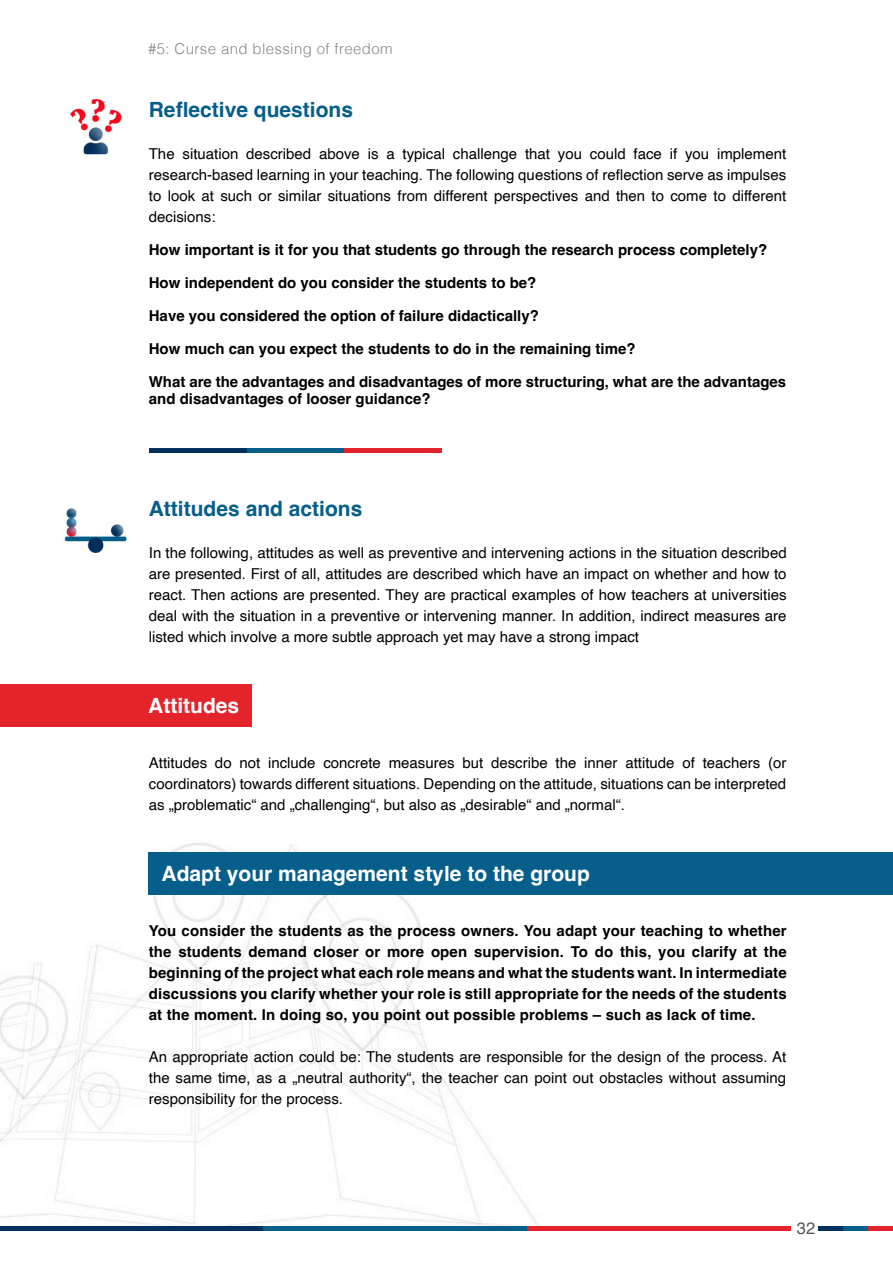
<style>
.page{position:relative;width:893px;height:1263px;background:#fff}
.page>*{position:absolute;margin:0;border:0;box-sizing:border-box;transform-origin:0 0}
.H2_blau{font:700 21px "Helvetica";color:#fff}
.H2_Sub{font:700 21px "Helvetica";color:#065e8b}
.t1{font:16.5px "Helvetica";color:#575756}
.p_copy{font:15px/21px "Helvetica";color:#000;text-align:justify}
.p_copy_bold{font:700 15px/21px "Helvetica";color:#000}
.t2{font:300 15px "Helvetica";letter-spacing:.025em;color:#878787}
</style>
<div class="page">
<img style="left:0;top:843px;width:571px;height:388px">
<hr style="left:818px;top:1226px;width:25px;height:4px;background:#00305e">
<hr style="left:843px;top:1226px;width:26px;height:4px;background:#065e8b">
<hr style="left:869px;top:1226px;width:24px;height:4px;background:#e5232a">
<hr style="left:0;top:1226px;width:264px;height:4px;background:#00305e">
<hr style="left:264px;top:1226px;width:263px;height:4px;background:#065e8b">
<hr style="left:527px;top:1226px;width:264px;height:4px;background:#e5232a">
<img style="left:66px;top:96px;width:56px;height:59px">
<hr style="left:149px;top:449px;width:98px;height:4px;background:#00305e">
<hr style="left:247px;top:449px;width:97px;height:4px;background:#065e8b">
<hr style="left:344px;top:449px;width:98px;height:4px;background:#e5232a">
<img style="left:64px;top:508px;width:63px;height:46px">
<div style="left:0;top:684px;width:252px;height:42px;background:#e5232a"></div>
<div style="left:149px;top:852px;width:744px;height:42px;background:#065e8b"></div>
<p class="t2" style="left:148px;top:36px;width:246px">#5: Curse and blessing of freedom</p>
<h2 class="H2_Sub" style="left:149px;top:97px;width:206px">Reflective questions</h2>
<p class="p_copy" style="left:149px;top:144px;width:639px">The situation described above is a typical challenge that you could face if you implement -research-based learning in your teaching. The following questions of reflection serve as -impulses to look at such or similar situations from different perspectives and then to come to different decisions:</p>
<p class="p_copy_bold" style="left:149px;top:241px;width:620px">How important is it for you that students go through the research process completely?</p>
<p class="p_copy_bold" style="left:149px;top:274px;width:389px">How independent do you consider the students to be?</p>
<p class="p_copy_bold" style="left:149px;top:307px;width:392px">Have you considered the option of failure didactically?</p>
<p class="p_copy_bold" style="left:149px;top:340px;width:488px">How much can you expect the students to do in the remaining time?</p>
<p class="p_copy_bold" style="left:149px;top:375px;width:639px;line-height:16.5px">What are the advantages and disadvantages of more structuring, what are the advantages and disadvantages of looser guidance?</p>
<h2 class="H2_Sub" style="left:149px;top:496px;width:215px">Attitudes and actions</h2>
<p class="p_copy" style="left:149px;top:543px;width:639px">In the following, attitudes as well as preventive and intervening actions in the situation described are presented. First of all, attitudes are described which have an impact on whether and how to react. Then actions are presented. They are practical examples of how teachers at universities deal with the situation in a preventive or intervening manner. In addition, indirect measures are listed which involve a more subtle approach yet may have a strong impact</p>
<h2 class="H2_blau" style="left:148px;top:693px;width:92px">Attitudes</h2>
<p class="p_copy" style="left:149px;top:753px;width:639px">Attitudes do not include concrete measures but describe the inner attitude of teachers (or coordinators) towards different situations. Depending on the attitude, situations can be interpreted as „problematic“ and „challenging“, but also as „desirable“ and „normal“.</p>
<h2 class="H2_blau" style="left:162px;top:861px;width:430px">Adapt your management style to the group</h2>
<p class="p_copy_bold" style="left:149px;top:922px;width:639px;text-align:justify">You consider the students as the process owners. You adapt your teaching to whether the students demand closer or more open supervision. To do this, you clarify at the beginning of the project what each role means and what the students want. In intermediate discussions you clarify whether your role is still appropriate for the needs of the students at the moment. In doing so, you point out possible problems – such as lack of time.</p>
<p class="p_copy" style="left:149px;top:1047px;width:639px">An appropriate action could be: The students are responsible for the design of the process. At the same time, as a „neutral authority“, the teacher can point out obstacles without assuming responsibility for the process.</p>
<p class="t1" style="left:797px;top:1215px;width:20px">32</p>
</div>
